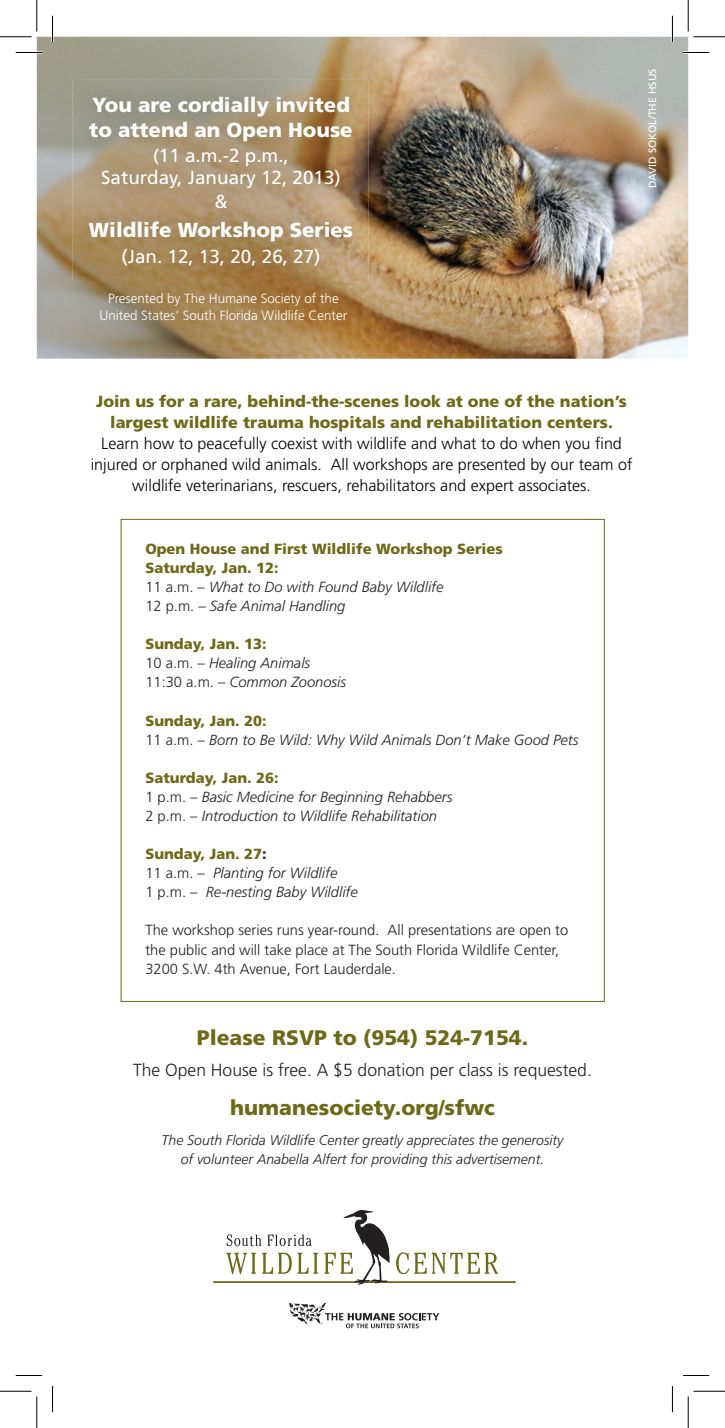
<style>
.page{position:relative;width:725px;height:1428px;background:#fff}
.page>*{position:absolute;margin:0;border:0;box-sizing:border-box;transform-origin:0 0}
.t1{font:900 21px "Frutiger";color:#6c6a17}
.t2{font:900 20.3px/25.9px "Frutiger";color:#fff}
.t3{font:18.9px/22.6px "Frutiger";color:#fff;text-align:center}
.t4{font:300 17.5px "Frutiger";color:#231f20}
.t5{font:300 16.1px/21px "Frutiger";color:#000;text-align:center}
.t6{font:900 16.1px/21px "Frutiger";color:#6c6a17;text-align:center}
.t7{font:italic 300 14.7px/19.1px "Frutiger";color:#231f20}
.t8{font:300 14.7px/19.1px "Frutiger";color:#231f20}
.t9{font:900 14.7px/19.1px "Frutiger";color:#6c6a17}
.t10{font:italic 300 14px/19.2px "Frutiger";color:#231f20;text-align:center}
.t11{font:300 13.3px/17.3px "Frutiger";color:#fff;text-align:center}
.t12{font:10.5px "Frutiger";color:#fff}
.s1{font-size:17.32px}
.s2{font-weight:300;color:#231f20}
.s3{font-weight:300;font-style:italic;color:#231f20}
.s4{font-weight:900;font-style:normal;color:#6c6a17}
.s5{font-style:normal}
.s6{font-weight:900;font-style:normal}
</style>
<div class="page">
<img style="left:37px;top:37px;width:651px;height:322px">
<img style="left:73px;top:80px;width:295px;height:201px">
<img style="left:84px;top:276px;width:278px;height:61px">
<svg style="left:289px;top:1303px;width:150px;height:25px"></svg>
<svg style="left:227px;top:1234px;width:34px;height:12px"></svg>
<svg style="left:267px;top:1234px;width:44px;height:12px"></svg>
<hr style="left:213px;top:1281px;width:302px;height:2px;background:#6c6a17">
<svg style="left:226px;top:1253px;width:30px;height:21px"></svg>
<svg style="left:262px;top:1253px;width:56px;height:21px"></svg>
<svg style="left:324px;top:1210px;width:66px;height:76px"></svg>
<svg style="left:396px;top:1252px;width:102px;height:22px"></svg>
<hr style="left:16px;top:51px;width:26px;height:3px;background:#fff">
<hr style="left:682px;top:51px;width:27px;height:3px;background:#fff">
<hr style="left:51px;top:16px;width:3px;height:26px;background:#fff">
<hr style="left:671px;top:16px;width:2px;height:26px;background:#fff">
<svg style="left:16px;top:52px;width:26px;height:1px"></svg>
<svg style="left:682px;top:52px;width:27px;height:1px"></svg>
<svg style="left:16px;top:1375px;width:26px;height:1px"></svg>
<svg style="left:683px;top:1375px;width:26px;height:1px"></svg>
<svg style="left:52px;top:16px;width:1px;height:26px"></svg>
<svg style="left:52px;top:1386px;width:1px;height:26px"></svg>
<svg style="left:671px;top:16px;width:1px;height:26px"></svg>
<svg style="left:671px;top:1386px;width:1px;height:26px"></svg>
<hr style="left:0;top:36px;width:32px;height:1px;background:#000">
<hr style="left:693px;top:36px;width:31px;height:1px;background:#000">
<hr style="left:0;top:1391px;width:32px;height:1px;background:#000">
<hr style="left:693px;top:1391px;width:31px;height:1px;background:#000">
<hr style="left:36px;top:0;width:1px;height:32px;background:#000">
<hr style="left:36px;top:1396px;width:1px;height:32px;background:#000">
<hr style="left:687px;top:0;width:1px;height:32px;background:#000">
<hr style="left:687px;top:1396px;width:1px;height:32px;background:#000">
<h2 class="t2" style="left:89px;top:91px;width:265px">You are cordially invited to attend an Open House</h2>
<p class="t3" style="left:101px;top:144px;width:241px"><span class="s1">(</span>11 a.m.-2 p.m.,<br>Saturday, January 12, 2013)</p>
<p class="t3" style="left:214px;top:190px;width:15px">&amp;</p>
<h2 class="t2" style="left:89px;top:217px;width:265px">Wildlife Workshop Series</h2>
<p class="t3" style="left:121px;top:245px;width:200px">(Jan. 12, 13, 20, 26, 27)</p>
<p class="t11" style="left:100px;top:289px;width:249px">Presented by The Humane Society of the<br>United States’ South Florida Wildlife Center</p>
<p class="t12" style="left:646px;top:188px;width:121px;rotate:-90deg">DAVID SOKOL/THE HSUS</p>
<p class="t6" style="left:96px;top:391px;width:532px">Join us for a rare, behind-the-scenes look at one of the nation’s largest wildlife trauma hospitals and rehabilitation centers.</p>
<p class="t5" style="left:91px;top:433px;width:543px">Learn how to peacefully coexist with wildlife and what to do when you find injured or orphaned wild animals. All workshops are presented by our team of wildlife veterinarians, rescuers, rehabilitators and expert associates.</p>
<p class="t9" style="left:145px;top:539px;width:359px">Open House and First Wildlife Workshop Series Saturday, Jan. 12:<br><span class="s2">11 a.m. –</span> <span class="s3">What to Do with Found Baby Wildlife<br></span><span class="s2">12 p.m. –</span> <span class="s3">Safe Animal Handling</span></p>
<p class="t7" style="left:145px;top:635px;width:202px"><span class="s4">Sunday, Jan. 13:<br></span><span class="s5">10 a.m. –</span> Healing Animals<br><span class="s5">11:30 a.m. –</span> Common Zoonosis</p>
<p class="t7" style="left:145px;top:711px;width:434px"><span class="s4">Sunday, Jan. 20:<br></span><span class="s5">11 a.m. –</span> Born to Be Wild: Why Wild Animals Don’t Make Good Pets</p>
<p class="t7" style="left:145px;top:768px;width:308px"><span class="s4">Saturday, Jan. 26:<br></span><span class="s5">1 p.m. –</span> Basic Medicine for Beginning Rehabbers<br><span class="s5">2 p.m. –</span> Introduction to Wildlife Rehabilitation</p>
<p class="t7" style="left:145px;top:844px;width:214px"><span class="s4">Sunday, Jan. 27</span><span class="s6">:<br></span><span class="s5">11 a.m. –</span> Planting for Wildlife<br><span class="s5">1 p.m. –</span> Re-nesting Baby Wildlife</p>
<p class="t8" style="left:145px;top:921px;width:424px">The workshop series runs year-round. All presentations are open to the public and will take place at The South Florida Wildlife Center,<br>3200 S.W. 4th Avenue, Fort Lauderdale.</p>
<h1 class="t1" style="left:197px;top:1025px;width:333px">Please RSVP to (954) 524-7154.</h1>
<p class="t4" style="left:133px;top:1060px;width:460px">The Open House is free. A $5 donation per class is requested.</p>
<h1 class="t1" style="left:230px;top:1095px;width:266px">humanesociety.org/sfwc</h1>
<p class="t10" style="left:161px;top:1130px;width:403px">The South Florida Wildlife Center greatly appreciates the generosity of volunteer Anabella Alfert for providing this advertisement.</p>
</div>
